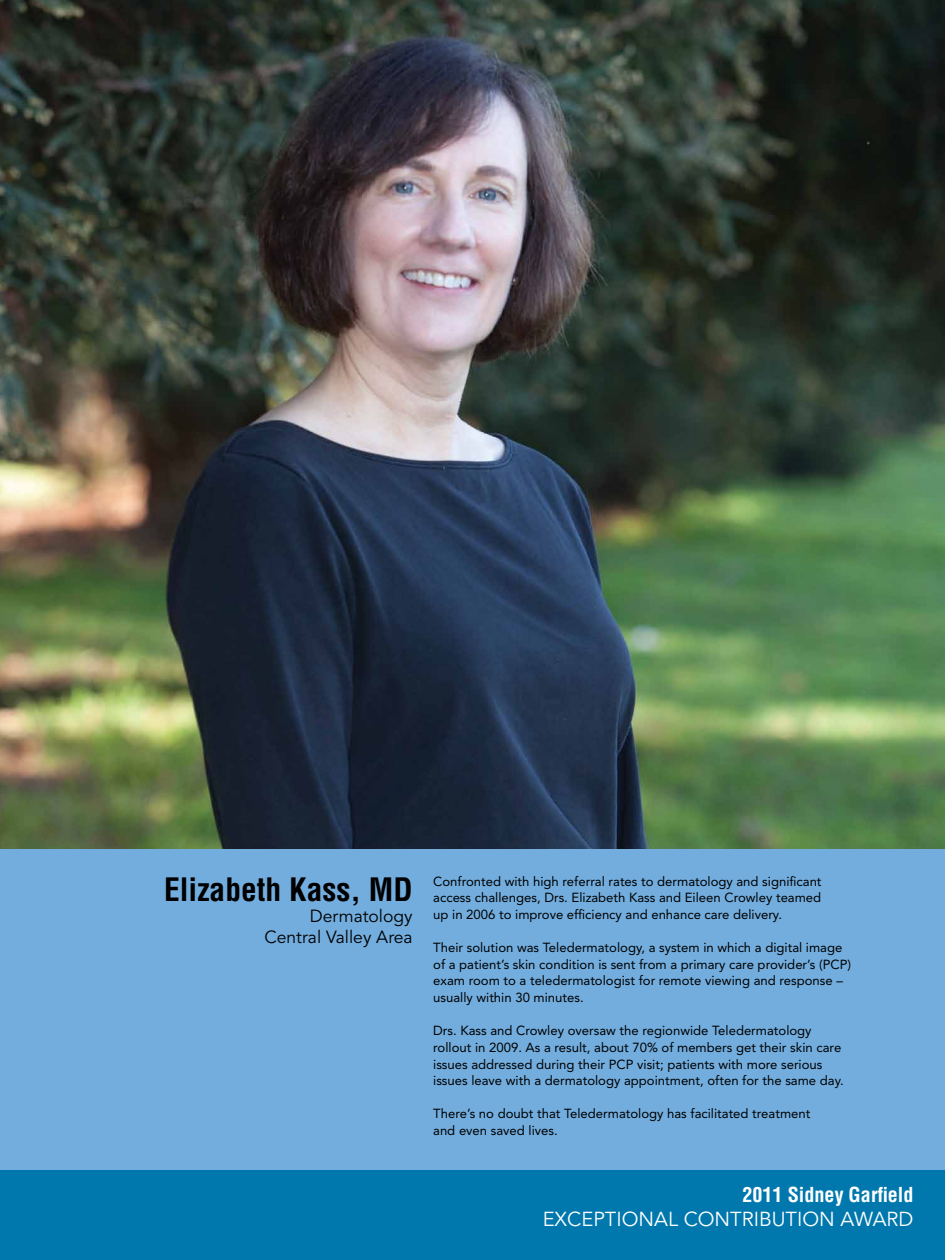
<style>
.page{position:relative;width:945px;height:1260px;background:#fff}
.page>*{position:absolute;margin:0;border:0;box-sizing:border-box;transform-origin:0 0}
.t1{font:700 condensed 31.5px "Helvetica LT Std";color:#000}
.t2{font:20.12px "Avenir LT Std";color:#fff}
.t3{font:700 condensed 20.12px "Helvetica LT Std";color:#fff}
.t4{font:17.5px/21px "Avenir LT Std";color:#000;text-align:right}
.t5{font:13.12px/16.6px "Avenir LT Std";color:#000}
</style>
<div class="page">
<img style="left:0;top:0;width:945px;height:849px">
<div style="left:0;top:849px;width:945px;height:330px;background:#72adde"></div>
<div style="left:0;top:1171px;width:945px;height:89px;background:#0078ae"></div>
<h1 class="t1" style="left:164px;top:870px;width:250px">Elizabeth Kass, MD</h1>
<h3 class="t4" style="left:265px;top:906px;width:150px">Dermatology<br>Central Valley Area</h3>
<p class="t5" style="left:433px;top:873px;width:390px;text-align:justify">Confronted with high referral rates to dermatology and significant access challenges, Drs. Elizabeth Kass and Eileen Crowley teamed up in 2006 to improve efficiency and enhance care delivery.</p>
<p class="t5" style="left:433px;top:939px;width:420px">Their solution was Teledermatology, a system in which a digital image of a patient’s skin condition is sent from a primary care provider’s (PCP) exam room to a teledermatologist for remote viewing and response – usually within 30 minutes.</p>
<p class="t5" style="left:433px;top:1022px;width:412px">Drs. Kass and Crowley oversaw the regionwide Teledermatology rollout in 2009. As a result, about 70% of members get their skin care issues addressed during their PCP visit; patients with more serious issues leave with a dermatology appointment, often for the same day.</p>
<p class="t5" style="left:433px;top:1106px;width:379px">There’s no doubt that Teledermatology has facilitated treatment and even saved lives.</p>
<h2 class="t3" style="left:742px;top:1182px;width:173px">2011 Sidney Garfield</h2>
<h2 class="t2" style="left:543px;top:1208px;width:372px">EXCEPTIONAL CONTRIBUTION AWARD</h2>
</div>
